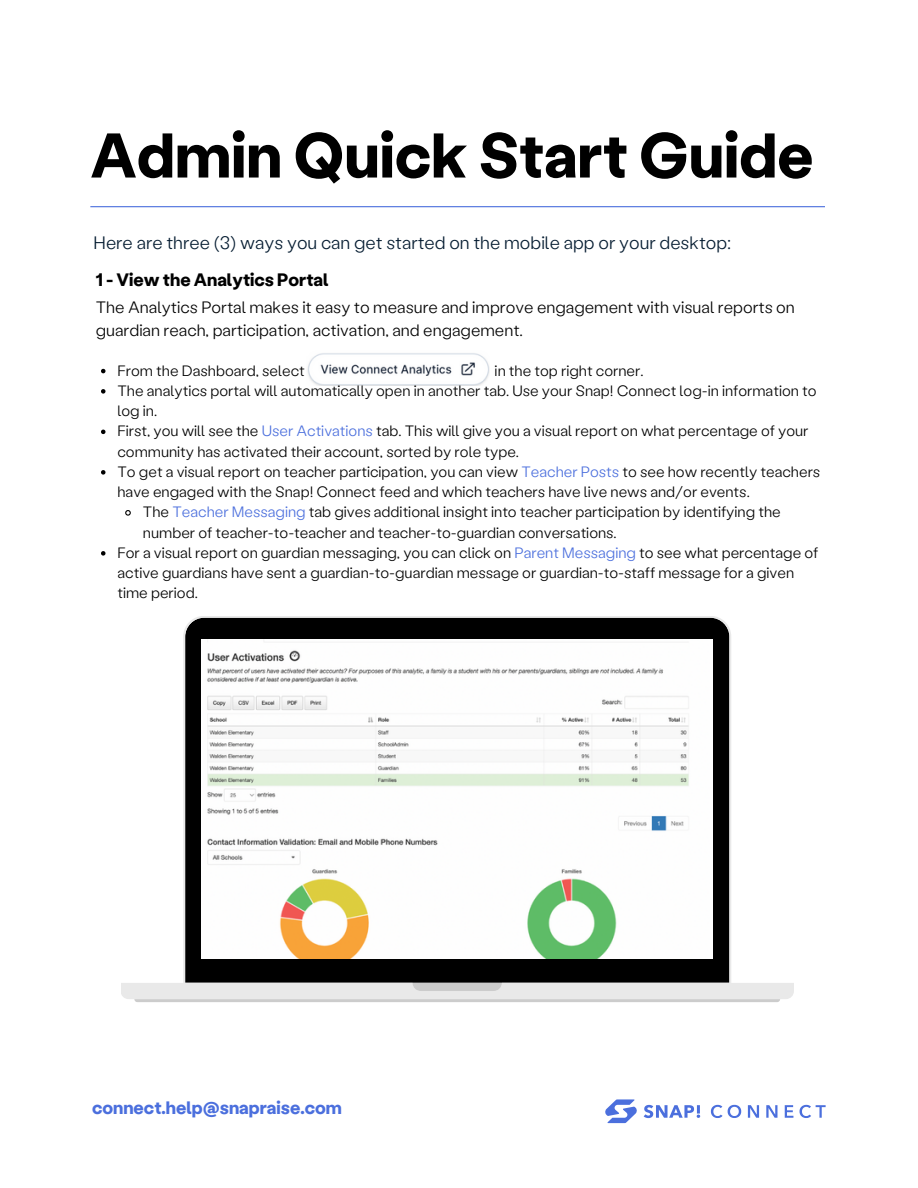
<style>
.page{position:relative;width:918px;height:1188px;background:#fff}
.page>*{position:absolute;margin:0;border:0;box-sizing:border-box;transform-origin:0 0}
.t1{font:700 63px "Labil Grotesk";color:#000}
.t2{font:300 18px "Labil Grotesk";color:#051c31}
.t3{font:700 18px "Labil Grotesk";color:#4b6fdd}
.t4{font:700 18px "Labil Grotesk";color:#000}
.t5{font:300 16.5px/22.5px "Labil Grotesk";color:#000}
.t6{font:300 15px "Labil Grotesk";color:#000}
.s1{color:#4b6fdd}
</style>
<div class="page">
<hr style="left:90px;top:206px;width:735px;height:1px;background:#4b6fdd">
<svg style="left:711px;top:1105px;width:30px;height:13px"></svg>
<svg style="left:748px;top:1105px;width:11px;height:13px"></svg>
<svg style="left:766px;top:1105px;width:11px;height:13px"></svg>
<svg style="left:785px;top:1105px;width:8px;height:13px"></svg>
<svg style="left:800px;top:1105px;width:26px;height:13px"></svg>
<svg style="left:605px;top:1099px;width:32px;height:24px"></svg>
<svg style="left:644px;top:1105px;width:56px;height:13px"></svg>
<img style="left:307px;top:353px;width:183px;height:32px">
<svg style="left:101px;top:369px;width:5px;height:4px"></svg>
<svg style="left:101px;top:389px;width:5px;height:5px"></svg>
<svg style="left:101px;top:430px;width:5px;height:4px"></svg>
<svg style="left:101px;top:470px;width:5px;height:5px"></svg>
<svg style="left:125px;top:510px;width:6px;height:6px"></svg>
<svg style="left:101px;top:551px;width:5px;height:5px"></svg>
<svg style="left:121px;top:616px;width:673px;height:383px"></svg>
<svg style="left:413px;top:983px;width:89px;height:8px"></svg>
<hr style="left:134px;top:999px;width:646px;height:3px;background:#ccc">
<img style="left:202px;top:639px;width:511px;height:320px">
<h1 class="t1" style="left:90px;top:112px;width:725px">Admin Quick Start Guide</h1>
<p class="t2" style="left:94px;top:230px;width:639px">Here are three (3) ways you can get started on the mobile app or your desktop:</p>
<p class="t4" style="left:96px;top:267px;width:234px">1 - View the Analytics Portal</p>
<p class="t5" style="left:96px;top:296px;width:701px">The Analytics Portal makes it easy to measure and improve engagement with visual reports on guardian reach, participation, activation, and engagement.</p>
<p class="t6" style="left:117px;top:360px;width:189px">From the Dashboard, select</p>
<p class="t6" style="left:495px;top:360px;width:150px">in the top right corner.</p>
<p class="t6" style="left:117px;top:380px;width:701px">The analytics portal will automatically open in another tab. Use your Snap! Connect log-in information to</p>
<p class="t6" style="left:117px;top:400px;width:41px">log in.</p>
<p class="t6" style="left:117px;top:421px;width:692px">First, you will see the <span class="s1">User Activations</span> tab. This will give you a visual report on what percentage of your</p>
<p class="t6" style="left:117px;top:441px;width:403px">community has activated their account, sorted by role type.</p>
<p class="t6" style="left:117px;top:461px;width:704px">To get a visual report on teacher participation, you can view <span class="s1">Teacher Posts</span> to see how recently teachers</p>
<p class="t6" style="left:117px;top:481px;width:634px">have engaged with the Snap! Connect feed and which teachers have live news and/or events.</p>
<p class="t6" style="left:143px;top:502px;width:639px">The <span class="s1">Teacher Messaging</span> tab gives additional insight into teacher participation by identifying the</p>
<p class="t6" style="left:143px;top:522px;width:475px">number of teacher-to-teacher and teacher-to-guardian conversations.</p>
<p class="t6" style="left:117px;top:542px;width:702px">For a visual report on guardian messaging, you can click on <span class="s1">Parent Messaging</span> to see what percentage of</p>
<p class="t6" style="left:117px;top:562px;width:678px">active guardians have sent a guardian-to-guardian message or guardian-to-staff message for a given</p>
<p class="t6" style="left:117px;top:583px;width:82px">time period.</p>
<p class="t3" style="left:92px;top:1096px;width:251px">connect.help@snapraise.com</p>
</div>
